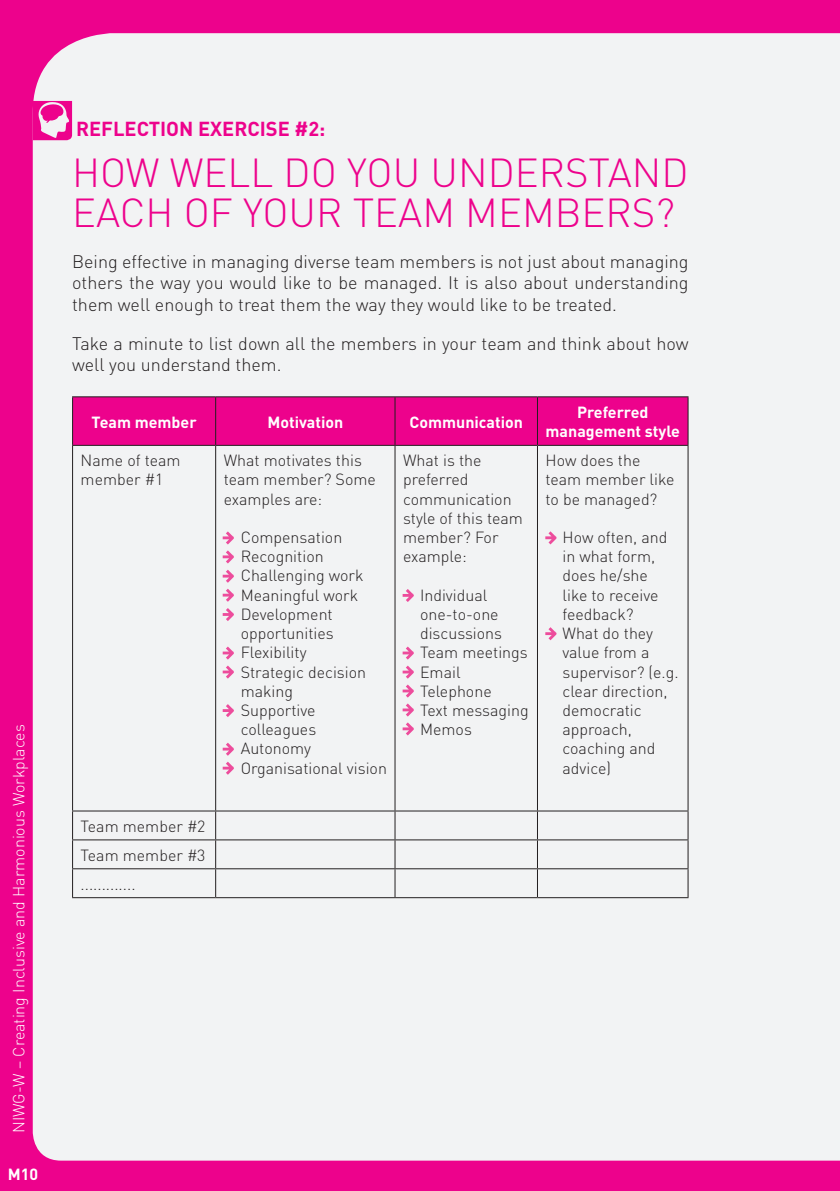
<style>
.page{position:relative;width:840px;height:1191px;background:#fff}
.page>*{position:absolute;margin:0;border:0;box-sizing:border-box;transform-origin:0 0}
.t1{font:300 40px "DIN";color:#ed028c}
.t2{font:700 20px "DIN";color:#ed028c}
.t3{font:300 18px/21.6px "DIN";color:#231f20;text-align:justify}
.t4{font:300 16px/19.2px "DIN";color:#231f20}
.t5{font:700 16px/19.2px "DIN";color:#fff;text-align:center}
.t6{font:300 16px "DIN";color:#fff}
</style>
<div class="page">
<div style="left:0;top:0;width:839px;height:1191px;background:#ed028c"></div>
<div style="left:33px;top:33px;width:806px;height:1127px;background:#f2f3f4"></div>
<svg style="left:73px;top:397px;width:614px;height:48px"></svg>
<hr style="left:72px;top:396px;width:143px;height:1px;background:#231f20">
<hr style="left:72px;top:397px;width:1px;height:48px;background:#231f20">
<hr style="left:215px;top:396px;width:180px;height:1px;background:#231f20">
<hr style="left:215px;top:397px;width:1px;height:48px;background:#231f20">
<hr style="left:395px;top:396px;width:142px;height:1px;background:#231f20">
<hr style="left:394px;top:397px;width:1px;height:48px;background:#231f20">
<hr style="left:537px;top:396px;width:151px;height:1px;background:#231f20">
<hr style="left:536px;top:397px;width:1px;height:48px;background:#231f20">
<hr style="left:687px;top:397px;width:1px;height:48px;background:#231f20">
<hr style="left:72px;top:445px;width:143px;height:1px;background:#231f20">
<hr style="left:72px;top:446px;width:1px;height:364px;background:#231f20">
<hr style="left:215px;top:445px;width:180px;height:1px;background:#231f20">
<hr style="left:215px;top:446px;width:1px;height:364px;background:#231f20">
<hr style="left:395px;top:445px;width:142px;height:1px;background:#231f20">
<hr style="left:394px;top:446px;width:1px;height:364px;background:#231f20">
<hr style="left:537px;top:445px;width:151px;height:1px;background:#231f20">
<hr style="left:536px;top:446px;width:1px;height:364px;background:#231f20">
<hr style="left:687px;top:446px;width:1px;height:364px;background:#231f20">
<hr style="left:72px;top:810px;width:143px;height:1px;background:#231f20">
<hr style="left:215px;top:810px;width:180px;height:1px;background:#231f20">
<hr style="left:395px;top:810px;width:142px;height:1px;background:#231f20">
<hr style="left:537px;top:810px;width:151px;height:1px;background:#231f20">
<hr style="left:72px;top:839px;width:143px;height:1px;background:#231f20">
<hr style="left:215px;top:839px;width:180px;height:1px;background:#231f20">
<hr style="left:395px;top:839px;width:142px;height:1px;background:#231f20">
<hr style="left:537px;top:839px;width:151px;height:1px;background:#231f20">
<hr style="left:72px;top:868px;width:143px;height:1px;background:#231f20">
<svg style="left:72px;top:811px;width:1px;height:86px"></svg>
<hr style="left:215px;top:868px;width:180px;height:1px;background:#231f20">
<svg style="left:215px;top:811px;width:1px;height:86px"></svg>
<hr style="left:395px;top:868px;width:142px;height:1px;background:#231f20">
<svg style="left:394px;top:811px;width:1px;height:86px"></svg>
<hr style="left:537px;top:868px;width:151px;height:1px;background:#231f20">
<svg style="left:536px;top:811px;width:1px;height:86px"></svg>
<svg style="left:687px;top:811px;width:1px;height:86px"></svg>
<hr style="left:72px;top:897px;width:143px;height:1px;background:#231f20">
<hr style="left:215px;top:897px;width:180px;height:1px;background:#231f20">
<hr style="left:395px;top:897px;width:142px;height:1px;background:#231f20">
<hr style="left:537px;top:897px;width:151px;height:1px;background:#231f20">
<svg style="left:33px;top:101px;width:39px;height:39px"></svg>
<svg style="left:222px;top:531px;width:12px;height:13px"></svg>
<svg style="left:222px;top:550px;width:12px;height:13px"></svg>
<svg style="left:222px;top:569px;width:12px;height:33px"></svg>
<svg style="left:222px;top:608px;width:12px;height:13px"></svg>
<svg style="left:402px;top:589px;width:12px;height:13px"></svg>
<svg style="left:545px;top:531px;width:11px;height:13px"></svg>
<svg style="left:545px;top:627px;width:11px;height:13px"></svg>
<svg style="left:402px;top:646px;width:12px;height:13px"></svg>
<svg style="left:402px;top:665px;width:12px;height:13px"></svg>
<svg style="left:402px;top:684px;width:12px;height:13px"></svg>
<svg style="left:402px;top:703px;width:12px;height:13px"></svg>
<svg style="left:402px;top:722px;width:12px;height:13px"></svg>
<svg style="left:222px;top:646px;width:12px;height:13px"></svg>
<svg style="left:222px;top:665px;width:12px;height:13px"></svg>
<svg style="left:222px;top:704px;width:12px;height:13px"></svg>
<svg style="left:222px;top:742px;width:12px;height:13px"></svg>
<svg style="left:222px;top:761px;width:12px;height:13px"></svg>
<p class="t6" style="left:9px;top:1133px;width:410px;rotate:-90deg">NIWG-W – Creating Inclusive and Harmonious Workplaces</p>
<p class="t5" style="left:8px;top:1163px;width:32px">M10</p>
<p class="t2" style="left:76px;top:116px;width:251px">Reflection exercise #2:</p>
<h1 class="t1" style="left:72px;top:148px;width:124px">How well</h1>
<h1 class="t1" style="left:283px;top:148px;width:88px">do you</h1>
<h1 class="t1" style="left:430px;top:148px;width:109px">understan</h1>
<h1 class="t1" style="left:661px;top:148px;width:29px">d</h1>
<h1 class="t1" style="left:72px;top:188px;width:25px">each</h1>
<h1 class="t1" style="left:184px;top:188px;width:85px">of your</h1>
<h1 class="t1" style="left:352px;top:188px;width:26px">team</h1>
<h1 class="t1" style="left:465px;top:188px;width:28px">members</h1>
<h1 class="t1" style="left:655px;top:188px;width:21px">?</h1>
<p class="t3" style="left:72px;top:250px;width:617px">Being effective in managing diverse team members is not just about managing others the way you would like to be managed. It is also about understanding them well enough to treat them the way they would like to be treated.</p>
<p class="t3" style="left:72px;top:332px;width:617px">Take a minute to list down all the members in your team and think about how well you understand them.</p>
<p class="t5" style="left:92px;top:412px;width:106px">Team member</p>
<p class="t5" style="left:267px;top:412px;width:77px">Motivation</p>
<p class="t5" style="left:409px;top:412px;width:115px">Communication</p>
<p class="t5" style="left:545px;top:402px;width:136px">Preferred management style</p>
<p class="t4" style="left:81px;top:451px;width:101px">Name of team member #1</p>
<p class="t4" style="left:223px;top:451px;width:154px">What motivates this team member? Some examples are:</p>
<p class="t4" style="left:240px;top:527px;width:148px">Compensation<br>Recognition<br>Challenging work<br>Meaningful work<br>Development opportunities<br>Flexibility<br>Strategic decision making<br>Supportive colleagues<br>Autonomy<br>Organisational vision</p>
<p class="t4" style="left:403px;top:451px;width:121px">What is the preferred communication style of this team member? For example:</p>
<p class="t4" style="left:420px;top:585px;width:110px">Individual one-to-one discussions<br>Team meetings<br>Email<br>Telephone<br>Text messaging<br>Memos</p>
<p class="t4" style="left:545px;top:451px;width:130px">How does the team member like to be managed?</p>
<p class="t4" style="left:562px;top:527px;width:117px">How often, and in what form, does he/she<br>like to receive feedback?<br>What do they value from a supervisor? (e.g. clear direction, democratic approach, coaching and advice)</p>
<p class="t4" style="left:81px;top:811px;width:126px;line-height:28.8px;text-align:justify">Team member #2<br>Team member #3 .............</p>
</div>
